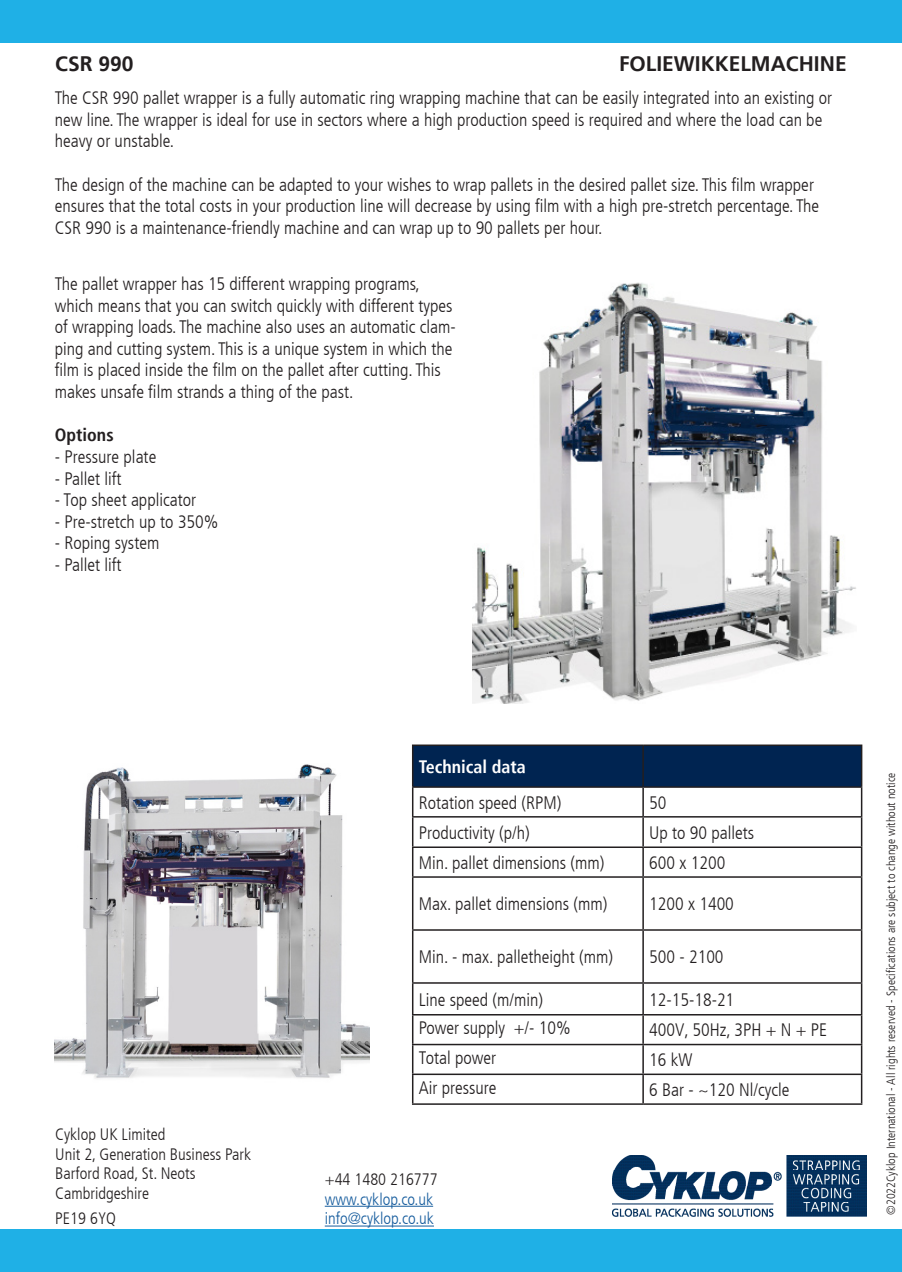
<style>
.page{position:relative;width:902px;height:1272px;background:#fff}
.page>*{position:absolute;margin:0;border:0;box-sizing:border-box;transform-origin:0 0}
.t1{font:700 21px "Frutiger LT";color:#231f20}
.techDat_Tabelle{font:300 condensed 18px/21.6px "Frutiger LT";color:#231f20}
.t2{font:700 condensed 18px "Frutiger LT";color:#fff}
.t3{font:700 condensed 18px "Frutiger LT";color:#231f20}
.t4{font:300 condensed 16.5px "Frutiger LT";color:#231f20}
.t5{font:300 condensed 16.5px "Frutiger LT";color:#175d9e}
.Copy_Image{font:300 condensed 12px "Frutiger LT";color:#231f20}
</style>
<div class="page">
<div style="left:0;top:1229px;width:901px;height:42px;background:#1fb0e6"></div>
<div style="left:0;top:0;width:901px;height:43px;background:#1fb0e6"></div>
<img style="left:612px;top:1155px;width:254px;height:61px">
<hr style="left:325px;top:1205px;width:108px;height:1px;background:#175d9e">
<hr style="left:325px;top:1225px;width:109px;height:1px;background:#175d9e">
<hr style="left:412px;top:744px;width:231px;height:2px;background:#231f20">
<hr style="left:643px;top:744px;width:219px;height:2px;background:#231f20">
<hr style="left:860px;top:746px;width:2px;height:40px;background:#231f20">
<hr style="left:643px;top:786px;width:219px;height:1px;background:#231f20">
<hr style="left:860px;top:787px;width:2px;height:29px;background:#231f20">
<hr style="left:643px;top:816px;width:219px;height:1px;background:#231f20">
<hr style="left:860px;top:817px;width:2px;height:29px;background:#231f20">
<hr style="left:643px;top:846px;width:219px;height:2px;background:#231f20">
<svg style="left:412px;top:746px;width:449px;height:130px"></svg>
<hr style="left:860px;top:848px;width:2px;height:28px;background:#231f20">
<hr style="left:412px;top:876px;width:231px;height:1px;background:#231f20">
<hr style="left:412px;top:877px;width:1px;height:52px;background:#231f20">
<hr style="left:643px;top:876px;width:219px;height:1px;background:#231f20">
<hr style="left:642px;top:877px;width:1px;height:52px;background:#231f20">
<hr style="left:860px;top:877px;width:2px;height:52px;background:#231f20">
<hr style="left:412px;top:929px;width:231px;height:1px;background:#231f20">
<hr style="left:412px;top:930px;width:1px;height:52px;background:#231f20">
<hr style="left:643px;top:929px;width:219px;height:1px;background:#231f20">
<hr style="left:642px;top:930px;width:1px;height:52px;background:#231f20">
<hr style="left:860px;top:930px;width:2px;height:52px;background:#231f20">
<hr style="left:412px;top:982px;width:231px;height:1px;background:#231f20">
<hr style="left:412px;top:983px;width:1px;height:30px;background:#231f20">
<hr style="left:643px;top:982px;width:219px;height:1px;background:#231f20">
<hr style="left:642px;top:983px;width:1px;height:30px;background:#231f20">
<hr style="left:860px;top:983px;width:2px;height:30px;background:#231f20">
<hr style="left:412px;top:1013px;width:231px;height:2px;background:#231f20">
<hr style="left:643px;top:1013px;width:219px;height:2px;background:#231f20">
<hr style="left:860px;top:1015px;width:2px;height:28px;background:#231f20">
<hr style="left:412px;top:1043px;width:231px;height:2px;background:#231f20">
<hr style="left:643px;top:1043px;width:219px;height:2px;background:#231f20">
<hr style="left:860px;top:1045px;width:2px;height:28px;background:#231f20">
<hr style="left:412px;top:1073px;width:231px;height:2px;background:#231f20">
<svg style="left:412px;top:1015px;width:1px;height:88px"></svg>
<hr style="left:643px;top:1073px;width:219px;height:2px;background:#231f20">
<svg style="left:642px;top:1015px;width:1px;height:88px"></svg>
<hr style="left:860px;top:1075px;width:2px;height:28px;background:#231f20">
<hr style="left:412px;top:1103px;width:231px;height:1px;background:#231f20">
<hr style="left:643px;top:1103px;width:219px;height:1px;background:#231f20">
<img style="left:472px;top:282px;width:384px;height:421px">
<img style="left:55px;top:764px;width:314px;height:315px">
<p class="t1" style="left:55px;top:51px;width:80px">CSR 990</p>
<p class="techDat_Tabelle" style="left:55px;top:87px;width:778px">The CSR 990 pallet wrapper is a fully automatic ring wrapping machine that can be easily integrated into an existing or new line. The wrapper is ideal for use in sectors where a high production speed is required and where the load can be heavy or unstable.</p>
<p class="techDat_Tabelle" style="left:55px;top:174px;width:760px">The design of the machine can be adapted to your wishes to wrap pallets in the desired pallet size. This film wrapper</p>
<p class="techDat_Tabelle" style="left:55px;top:195px;width:765px">ensures that the total costs in your production line will decrease by using film with a high pre-stretch percentage. The<br>CSR 990 is a maintenance-friendly machine and can wrap up to 90 pallets per hour.</p>
<p class="techDat_Tabelle" style="left:55px;top:273px;width:402px">The pallet wrapper has 15 different wrapping programs, which means that you can switch quickly with different types of wrapping loads. The machine also uses an automatic clam&shy;ping and cutting system. This is a unique system in which the film is placed inside the film on the pallet after cutting. This makes unsafe film strands a thing of the past.</p>
<p class="t3" style="left:55px;top:424px;width:60px">Options</p>
<p class="techDat_Tabelle" style="left:55px;top:446px;width:103px">- Pressure plate</p>
<p class="techDat_Tabelle" style="left:55px;top:468px;width:68px">- Pallet lift</p>
<p class="techDat_Tabelle" style="left:55px;top:489px;width:143px">- Top sheet applicator</p>
<p class="techDat_Tabelle" style="left:55px;top:511px;width:165px">- Pre-stretch up to 350%</p>
<p class="techDat_Tabelle" style="left:55px;top:532px;width:106px">- Roping system</p>
<p class="techDat_Tabelle" style="left:55px;top:554px;width:68px">- Pallet lift</p>
<p class="t1" style="left:619px;top:51px;width:229px">FOLIEWIKKELMACHINE</p>
<p class="t4" style="left:55px;top:1124px;width:112px">Cyklop UK Limited</p>
<p class="t4" style="left:55px;top:1144px;width:197px">Unit 2, Generation Business Park</p>
<p class="t4" style="left:55px;top:1164px;width:142px">Barford Road, St. Neots</p>
<p class="t4" style="left:55px;top:1183px;width:95px">Cambridgeshire</p>
<p class="t4" style="left:55px;top:1209px;width:62px">PE19 6YQ</p>
<p class="t2" style="left:418px;top:756px;width:109px">Technical data</p>
<p class="techDat_Tabelle" style="left:418px;top:792px;width:144px">Rotation speed (RPM)</p>
<p class="techDat_Tabelle" style="left:649px;top:792px;width:19px">50</p>
<p class="techDat_Tabelle" style="left:418px;top:822px;width:113px">Productivity (p/h)</p>
<p class="techDat_Tabelle" style="left:649px;top:822px;width:106px">Up to 90 pallets</p>
<p class="techDat_Tabelle" style="left:418px;top:852px;width:187px">Min. pallet dimensions (mm)</p>
<p class="techDat_Tabelle" style="left:649px;top:852px;width:78px">600 x 1200</p>
<p class="techDat_Tabelle" style="left:418px;top:893px;width:190px">Max. pallet dimensions (mm)</p>
<p class="techDat_Tabelle" style="left:649px;top:893px;width:86px">1200 x 1400</p>
<p class="techDat_Tabelle" style="left:418px;top:946px;width:196px">Min. - max. palletheight (mm)</p>
<p class="techDat_Tabelle" style="left:649px;top:946px;width:76px">500 - 2100</p>
<p class="techDat_Tabelle" style="left:418px;top:988px;width:126px">Line speed (m/min)</p>
<p class="techDat_Tabelle" style="left:649px;top:988px;width:87px">12-15-18-21</p>
<p class="techDat_Tabelle" style="left:418px;top:1017px;width:154px">Power supply +/- 10%</p>
<p class="techDat_Tabelle" style="left:649px;top:1019px;width:180px">400V, 50Hz, 3PH + N + PE</p>
<p class="techDat_Tabelle" style="left:418px;top:1047px;width:79px">Total power</p>
<p class="techDat_Tabelle" style="left:649px;top:1049px;width:45px">16 kW</p>
<p class="techDat_Tabelle" style="left:418px;top:1076px;width:79px">Air pressure</p>
<p class="techDat_Tabelle" style="left:649px;top:1079px;width:142px">6 Bar - ~120 Nl/cycle</p>
<p class="t4" style="left:325px;top:1169px;width:114px">+44 1480 216777</p>
<p class="t5" style="left:325px;top:1189px;width:110px">www.cyklop.co.uk</p>
<p class="t5" style="left:325px;top:1209px;width:111px">info@cyklop.co.uk</p>
<p class="Copy_Image" style="left:884px;top:1214px;width:443px;rotate:-90deg">©2022Cyklop International - All rights reserved - Specifications are subject to change without notice</p>
</div>
